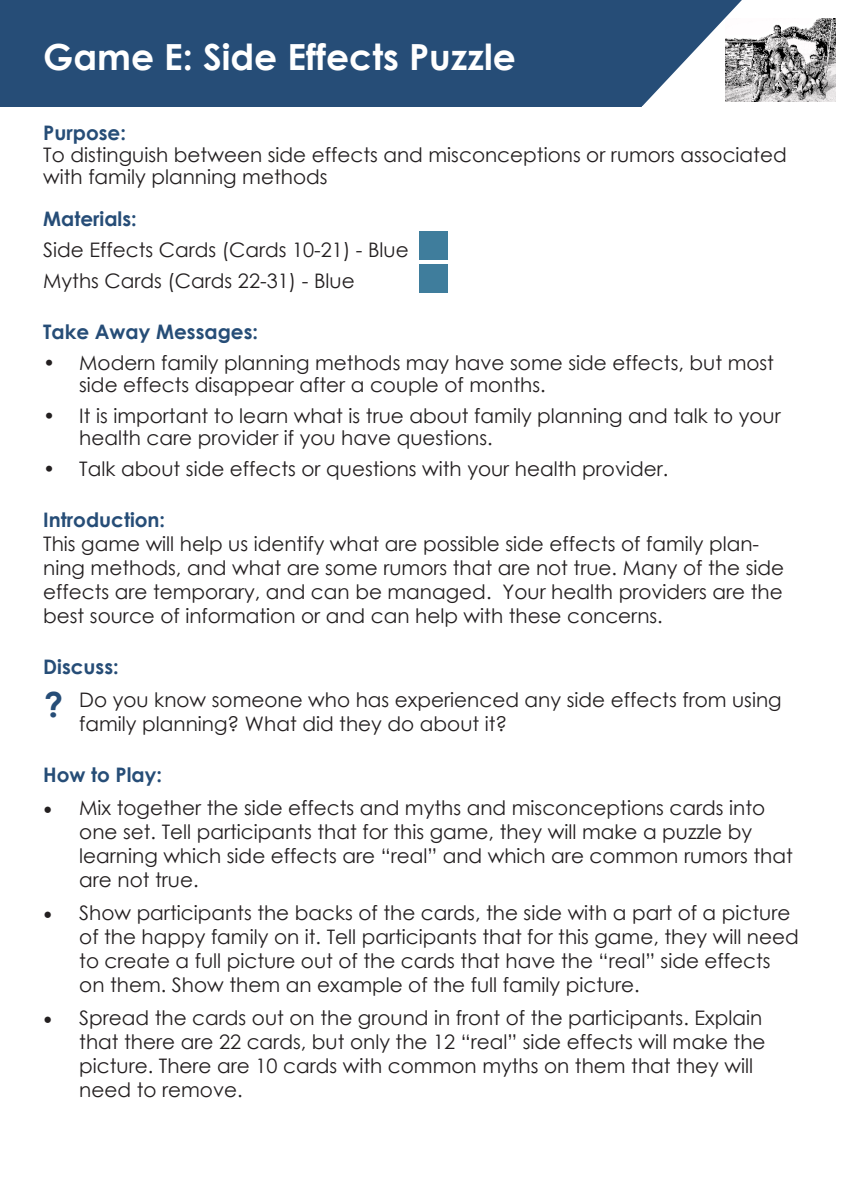
<style>
.page{position:relative;width:842px;height:1191px;background:#fff}
.page>*{position:absolute;margin:0;border:0;box-sizing:border-box;transform-origin:0 0}
.t1{font:700 36px "Century Gothic";color:#fff}
.t2{font:700 34px "Century Gothic";color:#264d77}
.t3{font:20px/24px "Century Gothic";color:#231f20}
.t4{font:700 20px "Century Gothic";color:#264d77}
.s1{font-family:"Minion Pro";font-size:24px}
</style>
<div class="page">
<div style="left:0;top:0;width:842px;height:107px;background:#264d77"></div>
<div style="left:419px;top:231px;width:29px;height:29px;background:#3f7d9c"></div>
<div style="left:419px;top:264px;width:29px;height:29px;background:#3f7d9c"></div>
<svg style="left:641px;top:0;width:118px;height:107px"></svg>
<div style="left:759px;top:0;width:83px;height:122px;background:#fff"></div>
<img style="left:726px;top:18px;width:110px;height:83px">
<p class="t1" style="left:43px;top:29px;width:474px">Game E: Side Effects Puzzle</p>
<p class="t4" style="left:43px;top:117px;width:84px">Purpose:</p>
<p class="t3" style="left:43px;top:143px;width:745px;line-height:22px">To distinguish between side effects and misconceptions or rumors associated with family planning methods</p>
<p class="t4" style="left:43px;top:203px;width:95px">Materials:</p>
<p class="t3" style="left:43px;top:237px;width:367px">Side Effects Cards (Cards 10-21) - Blue</p>
<p class="t3" style="left:43px;top:268px;width:313px">Myths Cards (Cards 22-31) - Blue</p>
<p class="t4" style="left:43px;top:316px;width:216px">Take Away Messages:</p>
<p class="t3" style="left:79px;top:351px;width:696px;line-height:22px;text-indent:-36px">• Modern family planning methods may have some side effects, but most side effects disappear after a couple of months.</p>
<p class="t3" style="left:79px;top:404px;width:703px;line-height:22px;text-indent:-36px">• It is important to learn what is true about family planning and talk to your health care provider if you have questions.</p>
<p class="t3" style="left:43px;top:456px;width:626px">• Talk about side effects or questions with your health provider.</p>
<p class="t4" style="left:43px;top:504px;width:123px">Introduction:</p>
<p class="t3" style="left:43px;top:531px;width:742px">This game will help us identify what are possible side effects of family plan&shy;ning methods, and what are some rumors that are not true. Many of the side effects are temporary, and can be managed. Your health providers are the best source of information or and can help with these concerns.</p>
<p class="t4" style="left:43px;top:651px;width:77px">Discuss:</p>
<p class="t3" style="left:79px;top:687px;width:704px">Do you know someone who has experienced any side effects from using family planning? What did they do about it?</p>
<p class="t4" style="left:43px;top:759px;width:120px">How to Play:</p>
<p class="t3" style="left:79px;top:795px;width:715px;text-indent:-36px"><span class="s1">•</span> Mix together the side effects and myths and misconceptions cards into one set. Tell participants that for this game, they will make a puzzle by learning which side effects are “real” and which are common rumors that are not true.</p>
<p class="t3" style="left:79px;top:900px;width:721px;text-indent:-36px"><span class="s1">•</span> Show participants the backs of the cards, the side with a part of a picture of the happy family on it. Tell participants that for this game, they will need to create a full picture out of the cards that have the “real” side effects on them. Show them an example of the full family picture.</p>
<p class="t3" style="left:79px;top:1005px;width:688px;text-indent:-36px"><span class="s1">•</span> Spread the cards out on the ground in front of the participants. Explain that there are 22 cards, but only the 12 “real” side effects will make the picture. There are 10 cards with common myths on them that they will need to remove.</p>
<p class="t2" style="left:44px;top:679px;width:21px">?</p>
</div>
